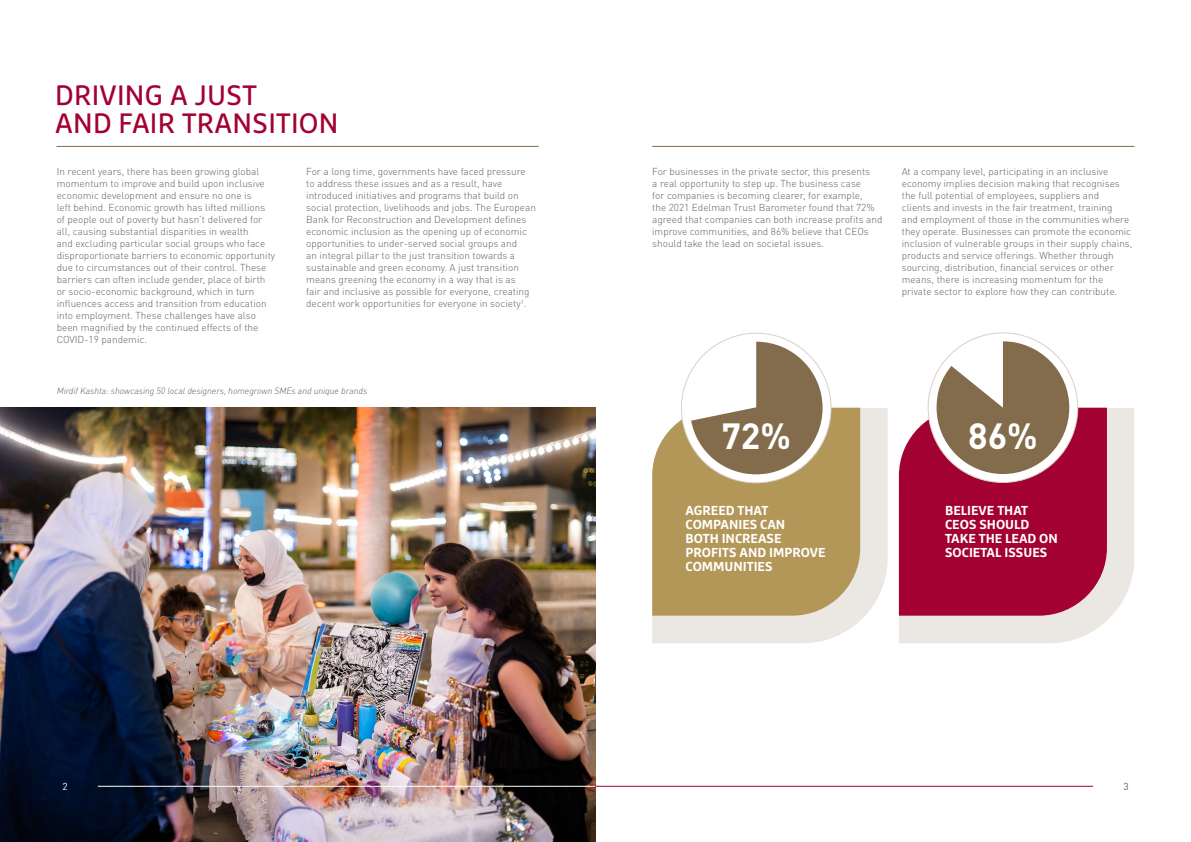
<style>
.page{position:relative;width:1191px;height:842px;background:#fff}
.page>*{position:absolute;margin:0;border:0;box-sizing:border-box;transform-origin:0 0}
.MAF_Section_Subtitle{font:700 36px "DIN Pro";color:#fff}
.MAF_Section_Subtitle-2{font:28px/28px "Marselis Pro";letter-spacing:.01em;color:#a40133}
.Page-Title-Spotlight{font:700 13px/14px "Marselis Pro";color:#fff}
.MAF_Body_Text{font:300 10px/12px "DIN Pro";color:#5f5f62}
.MAF_Body_Text-2{font:10px "DIN Pro";color:#fff}
.MAF_Body_Text-3{font:10px "DIN Pro";color:#5f5f62}
.MAF_Body_Text-4{font:italic 300 9px "DIN Pro";letter-spacing:-.005em;color:#5f5f62}
</style>
<div class="page">
<svg style="left:899px;top:408px;width:235px;height:235px;background:#edeae5"></svg>
<svg style="left:652px;top:408px;width:235px;height:235px;background:#ede9e5"></svg>
<div style="left:899px;top:408px;width:208px;height:208px;background:#a40133"></div>
<div style="left:652px;top:408px;width:208px;height:208px;background:#b39758"></div>
<img style="left:0;top:408px;width:595px;height:434px">
<svg style="left:675px;top:332px;width:157px;height:152px"></svg>
<hr style="left:56px;top:146px;width:483px;height:1px;background:#826c4b">
<hr style="left:652px;top:146px;width:482px;height:1px;background:#826c4b">
<svg style="left:921px;top:332px;width:157px;height:151px"></svg>
<hr style="left:595px;top:786px;width:498px;height:1px;background:#a40133">
<hr style="left:98px;top:786px;width:497px;height:1px;background:#fff">
<p class="MAF_Section_Subtitle-2" style="left:55px;top:81px;width:285px">DRIVING A JUST<br>AND FAIR TRANSITION</p>
<p class="MAF_Body_Text" style="left:57px;top:165px;width:220px">In recent years, there has been growing global momentum to improve and build upon inclusive economic development and ensure no one is<br>left behind. Economic growth has lifted millions of people out of poverty but hasn’t delivered for all, causing substantial disparities in wealth<br>and excluding particular social groups who face disproportionate barriers to economic opportunity due to circumstances out of their control. These barriers can often include gender, place of birth or socio-economic background, which in turn influences access and transition from education into employment. These challenges have also been magnified by the continued effects of the COVID-19 pandemic.</p>
<p class="MAF_Body_Text" style="left:306px;top:165px;width:231px">For a long time, governments have faced pressure to address these issues and as a result, have introduced initiatives and programs that build on social protection, livelihoods and jobs. The European Bank for Reconstruction and Development defines economic inclusion as the opening up of economic opportunities to under-served social groups and<br>an integral pillar to the just transition towards a sustainable and green economy. A just transition means greening the economy in a way that is as<br>fair and inclusive as possible for everyone, creating decent work opportunities for everyone in society<sup>1</sup>.</p>
<p class="MAF_Body_Text" style="left:652px;top:165px;width:232px">For businesses in the private sector, this presents<br>a real opportunity to step up. The business case<br>for companies is becoming clearer, for example,<br>the 2021 Edelman Trust Barometer found that 72% agreed that companies can both increase profits and improve communities, and 86% believe that CEOs should take the lead on societal issues.</p>
<p class="MAF_Body_Text" style="left:901px;top:165px;width:232px">At a company level, participating in an inclusive economy implies decision making that recognises the full potential of employees, suppliers and<br>clients and invests in the fair treatment, training<br>and employment of those in the communities where they operate. Businesses can promote the economic inclusion of vulnerable groups in their supply chains, products and service offerings. Whether through sourcing, distribution, financial services or other means, there is increasing momentum for the private sector to explore how they can contribute.</p>
<p class="MAF_Body_Text-4" style="left:57px;top:384px;width:312px">Mirdif Kashta: showcasing 50 local designers, homegrown SMEs and unique brands</p>
<p class="MAF_Section_Subtitle" style="left:721px;top:408px;width:71px">72%</p>
<p class="MAF_Section_Subtitle" style="left:968px;top:408px;width:71px">86%</p>
<p class="Page-Title-Spotlight" style="left:685px;top:503px;width:142px">AGREED THAT<br>COMPANIES CAN<br>BOTH INCREASE<br>PROFITS AND IMPROVE<br>COMMUNITIES</p>
<p class="Page-Title-Spotlight" style="left:945px;top:503px;width:114px">BELIEVE THAT<br>CEOS SHOULD<br>TAKE THE LEAD ON<br>SOCIETAL ISSUES</p>
<p class="MAF_Body_Text-2" style="left:62px;top:779px;width:7px">2</p>
<p class="MAF_Body_Text-3" style="left:1123px;top:779px;width:7px">3</p>
</div>
